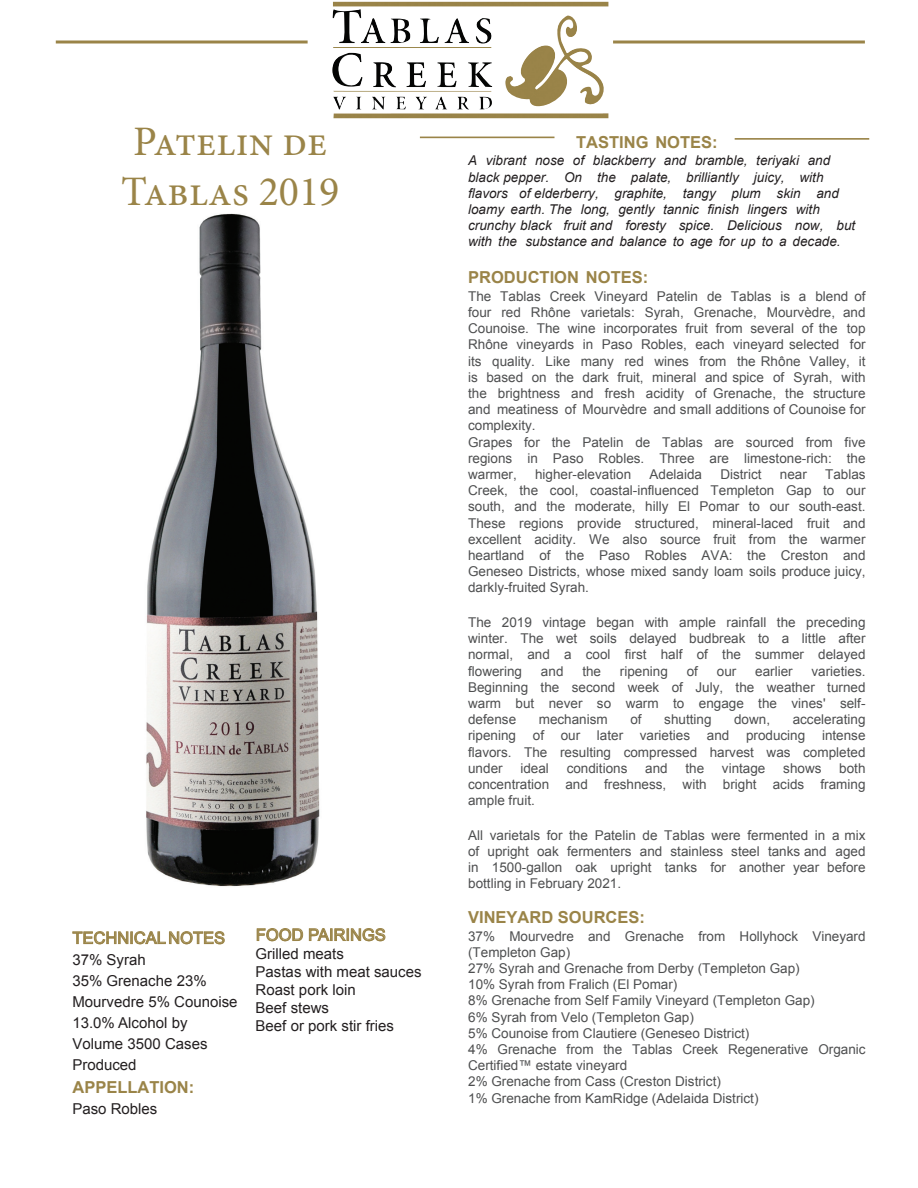
<style>
.page{position:relative;width:918px;height:1188px;background:#fff}
.page>*{position:absolute;margin:0;border:0;box-sizing:border-box;transform-origin:0 0}
.t1{font:42px/49.9px "Minion Pro";color:#9a8448}
.t2{font:700 16.5px "Arial";color:#9a8448}
.t3{font:16.5px "Arial";color:#9a8448}
.t4{font:15px/21px "Arial";color:#231f20}
.t5{font:13.5px/16.2px "Arial";color:#4e4f50;text-align:justify}
.t6{font:italic 13.5px/16.2px "Arial";color:#231f20}
</style>
<div class="page">
<svg style="left:72px;top:931px;width:153px;height:13px"></svg>
<svg style="left:257px;top:928px;width:46px;height:13px"></svg>
<svg style="left:309px;top:928px;width:76px;height:13px"></svg>
<svg style="left:613px;top:40px;width:252px;height:4px"></svg>
<svg style="left:56px;top:40px;width:252px;height:4px"></svg>
<img style="left:333px;top:2px;width:275px;height:107px">
<img style="left:146px;top:213px;width:174px;height:674px">
<hr style="left:420px;top:137px;width:134px;height:1px;background:#9a8448">
<hr style="left:735px;top:138px;width:134px;height:2px;background:#9a8448">
<h1 class="t1" style="left:121px;top:117px;width:220px">Patelin de<br>Tablas 2019</h1>
<p class="t3" style="left:72px;top:927px;width:154px">TECHNICALNOTES</p>
<p class="t4" style="left:72px;top:950px;width:167px">37% Syrah<br>35% Grenache 23%<br>Mourvedre 5% Counoise<br>13.0% Alcohol by<br>Volume 3500 Cases<br>Produced</p>
<p class="t2" style="left:72px;top:1076px;width:123px">APPELLATION:</p>
<p class="t4" style="left:72px;top:1099px;width:87px">Paso Robles</p>
<p class="t3" style="left:256px;top:924px;width:131px">FOOD PAIRINGS</p>
<p class="t4" style="left:256px;top:945px;width:167px;line-height:18px">Grilled meats<br>Pastas with meat sauces<br>Roast pork loin<br>Beef stews<br>Beef or pork stir fries</p>
<p class="t2" style="left:576px;top:131px;width:143px">TASTING NOTES:</p>
<p class="t6" style="left:468px;top:153px;width:389px">A vibrant nose of blackberry and bramble, teriyaki and black pepper. On the palate, brilliantly juicy, with flavors of elderberry, graphite, tangy plum skin and loamy earth. The long, gently tannic finish lingers with crunchy black fruit and foresty spice. Delicious now, but with the substance and balance to age for up to a decade.</p>
<p class="t2" style="left:468px;top:267px;width:182px">PRODUCTION NOTES:</p>
<p class="t5" style="left:468px;top:288px;width:399px;text-align:left">The Tablas Creek Vineyard Patelin de Tablas is a blend of four red Rhône varietals: Syrah, Grenache, Mourvèdre, and Counoise. The wine incorporates fruit from several of the top Rhône vineyards in Paso Robles, each vineyard selected for its quality. Like many red wines from the Rhône Valley, it is based on the dark fruit, mineral and spice of Syrah, with the brightness and fresh acidity of Grenache, the structure and meatiness of Mourvèdre and small additions of Counoise for complexity.<br>Grapes for the Patelin de Tablas are sourced from five regions in Paso Robles. Three are limestone-rich: the warmer,</p>
<p class="t5" style="left:468px;top:466px;width:399px;text-indent:357px">Tablas Creek, the cool, coastal-influenced Templeton Gap to our south, and the moderate, hilly El Pomar to our south-east.<br>These regions provide structured, mineral-laced fruit and excellent acidity. We also source fruit from the warmer heartland of the Paso Robles AVA: the Creston and Geneseo Districts, whose mixed sandy loam soils produce juicy, darkly-fruited Syrah.</p>
<p class="t5" style="left:468px;top:614px;width:399px">The 2019 vintage began with ample rainfall the preceding winter. The wet soils delayed budbreak to a little after normal, and a cool first half of the summer delayed flowering</p>
<p class="t5" style="left:535px;top:466px;width:98px">higher-elevation</p>
<p class="t5" style="left:650px;top:466px;width:54px">Adelaida</p>
<p class="t5" style="left:720px;top:466px;width:43px">District</p>
<p class="t5" style="left:780px;top:466px;width:29px">near</p>
<p class="t5" style="left:541px;top:663px;width:24px">and</p>
<p class="t5" style="left:582px;top:663px;width:20px">the</p>
<p class="t5" style="left:620px;top:663px;width:50px">ripening</p>
<p class="t5" style="left:687px;top:663px;width:13px">of</p>
<p class="t5" style="left:717px;top:663px;width:21px">our</p>
<p class="t5" style="left:755px;top:663px;width:39px">earlier</p>
<p class="t5" style="left:468px;top:663px;width:399px;text-indent:343px">varieties.<br>Beginning the second week of July, the weather turned warm but never so warm to engage the vines' self&shy;defense</p>
<p class="t5" style="left:539px;top:712px;width:71px">mechanism</p>
<p class="t5" style="left:630px;top:712px;width:13px">of</p>
<p class="t5" style="left:664px;top:712px;width:49px">shutting</p>
<p class="t5" style="left:734px;top:712px;width:38px">down,</p>
<p class="t5" style="left:468px;top:712px;width:399px;text-indent:325px">accelerating ripening of our later varieties and producing intense flavors. The resulting compressed harvest was completed under</p>
<p class="t5" style="left:468px;top:760px;width:399px;text-indent:371px">both concentration and freshness, with bright acids framing ample fruit.</p>
<p class="t5" style="left:468px;top:827px;width:399px">All varietals for the Patelin de Tablas were fermented in a mix of upright oak fermenters and stainless steel tanks and aged in 1500-gallon oak upright tanks for another year before bottling in February 2021.</p>
<p class="t2" style="left:468px;top:907px;width:178px">VINEYARD SOURCES:</p>
<p class="t5" style="left:468px;top:928px;width:399px;text-align:left">37% Mourvedre and Grenache from Hollyhock Vineyard (Templeton Gap)<br>27% Syrah and Grenache from Derby (Templeton Gap)<br>10% Syrah from Fralich (El Pomar)<br>8% Grenache from Self Family Vineyard (Templeton Gap)<br>6% Syrah from Velo (Templeton Gap)<br>5% Counoise from Clautiere (Geneseo District)<br>4% Grenache from the Tablas Creek Regenerative Organic Certified™ estate vineyard<br>2% Grenache from Cass (Creston District)<br>1% Grenache from KamRidge (Adelaida District)</p>
<p class="t5" style="left:520px;top:760px;width:30px">ideal</p>
<p class="t5" style="left:567px;top:760px;width:62px">conditions</p>
<p class="t5" style="left:645px;top:760px;width:24px">and</p>
<p class="t5" style="left:685px;top:760px;width:20px">the</p>
<p class="t5" style="left:722px;top:760px;width:45px">vintage</p>
<p class="t5" style="left:783px;top:760px;width:40px">shows</p>
</div>
